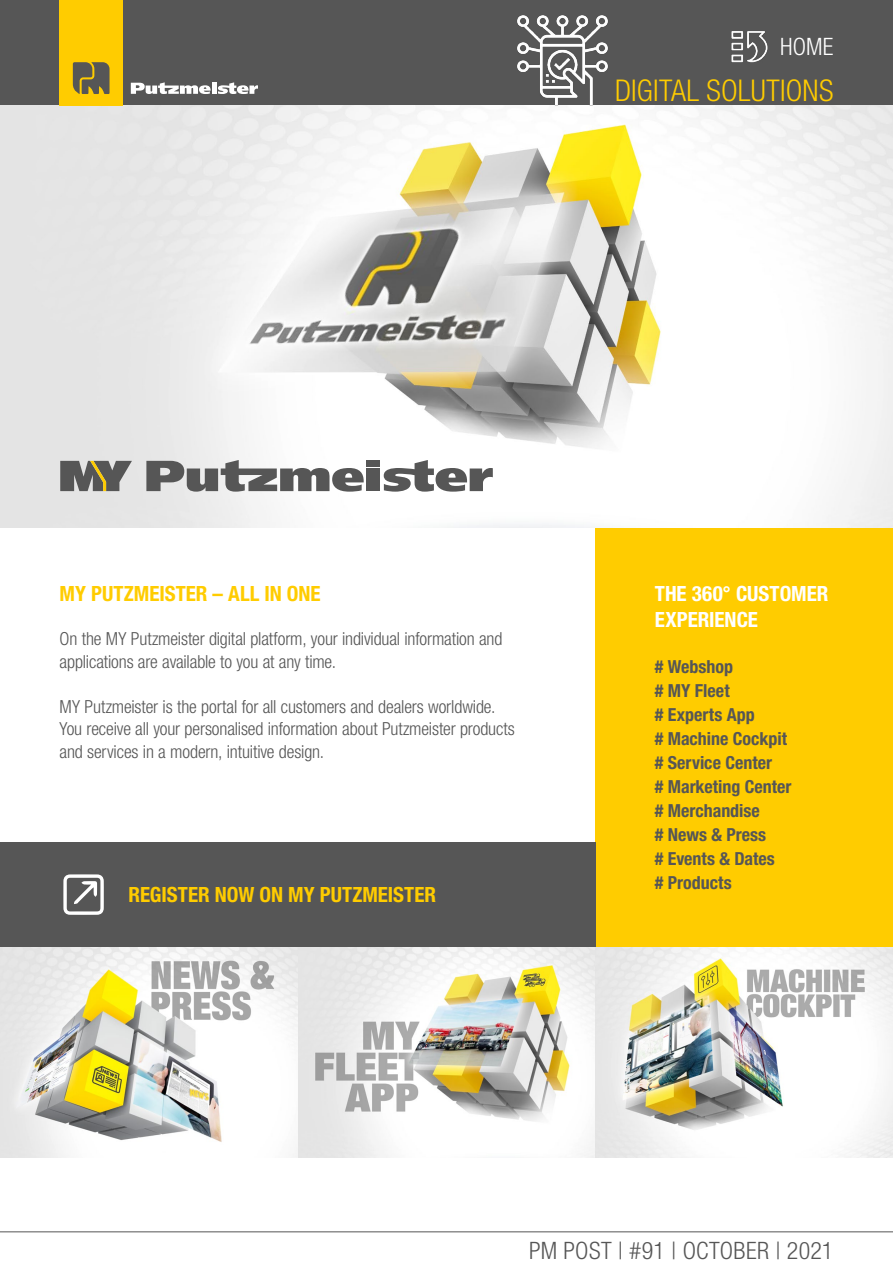
<style>
.page{position:relative;width:893px;height:1263px;background:#fff}
.page>*{position:absolute;margin:0;border:0;box-sizing:border-box;transform-origin:0 0}
.t1{font:300 condensed 30px "Helvetica Neue LT Pro";letter-spacing:.005em;color:#fc0}
.t2{font:300 condensed 24px "Helvetica Neue LT Pro";letter-spacing:.01em;color:#565656}
.t3{font:300 condensed 24px "Helvetica Neue LT Pro";color:#fff}
.t4{font:700 condensed 21px "Helvetica Neue LT Pro";color:#fc0}
.t5{font:700 condensed 21px/26.2px "Helvetica Neue LT Pro";color:#fff}
.t6{font:300 condensed 18px/22.5px "Helvetica Neue LT Pro";letter-spacing:-.01em;color:#565656}
.t7{font:700 condensed 18px/24px "Helvetica Neue LT Pro";color:#565656}
</style>
<div class="page">
<svg style="left:0;top:1231px;width:893px;height:2px"></svg>
<div style="left:595px;top:526px;width:298px;height:421px;background:#fc0"></div>
<div style="left:0;top:0;width:893px;height:105px;background:#565656"></div>
<div style="left:0;top:842px;width:595px;height:105px;background:#565656"></div>
<img style="left:0;top:947px;width:893px;height:211px">
<img style="left:0;top:105px;width:893px;height:422px">
<div style="left:367px;top:468px;width:13px;height:23px;background:#565656"></div>
<svg style="left:384px;top:460px;width:109px;height:32px"></svg>
<svg style="left:146px;top:460px;width:218px;height:32px"></svg>
<div style="left:367px;top:460px;width:13px;height:6px;background:#565656"></div>
<svg style="left:60px;top:461px;width:72px;height:30px"></svg>
<img style="left:731px;top:31px;width:37px;height:32px">
<svg style="left:63px;top:874px;width:41px;height:41px"></svg>
<div style="left:60px;top:0;width:63px;height:105px;background:#fc0"></div>
<svg style="left:73px;top:62px;width:37px;height:32px"></svg>
<svg style="left:131px;top:82px;width:127px;height:12px"></svg>
<img style="left:517px;top:15px;width:91px;height:90px">
<h2 class="t3" style="left:780px;top:33px;width:55px">HOME</h2>
<h1 class="t1" style="left:615px;top:73px;width:220px">DIGITAL SOLUTIONS</h1>
<p class="t4" style="left:60px;top:581px;width:263px">MY PUTZMEISTER – ALL IN ONE</p>
<p class="t6" style="left:60px;top:628px;width:444px">On the MY Putzmeister digital platform, your individual information and applications are available to you at any time.</p>
<p class="t6" style="left:60px;top:695px;width:457px">MY Putzmeister is the portal for all customers and dealers worldwide.<br>You receive all your personalised information about Putzmeister products and services in a modern, intuitive design.</p>
<p class="t4" style="left:128px;top:882px;width:309px">REGISTER NOW ON MY PUTZMEISTER</p>
<p class="t5" style="left:655px;top:580px;width:175px">THE 360° CUSTOMER<br>EXPERIENCE</p>
<p class="t7" style="left:655px;top:654px;width:138px"># Webshop<br># MY Fleet<br># Experts App<br># Machine Cockpit # Service Center<br># Marketing Center # Merchandise<br># News &amp; Press<br># Events &amp; Dates<br># Products</p>
<h2 class="t2" style="left:529px;top:1236px;width:306px">PM POST | #91 | OCTOBER | 2021</h2>
</div>
